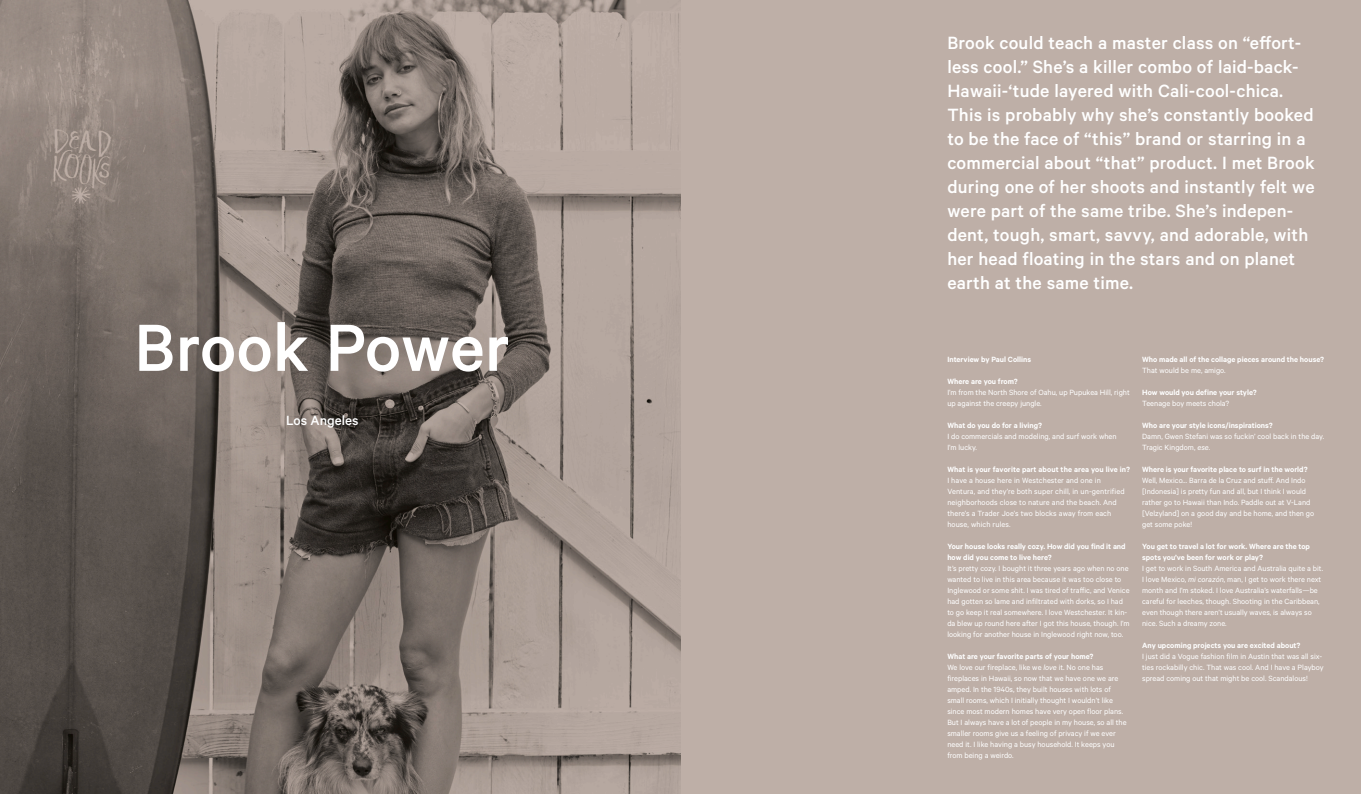
<style>
.page{position:relative;width:1361px;height:794px;background:#fff}
.page>*{position:absolute;margin:0;border:0;box-sizing:border-box;transform-origin:0 0}
.t1{font:500 75px "Calibre";color:#fff}
.t2{font:500 20px/24px "Calibre";letter-spacing:.01em;color:#fff}
.t3{font:500 15px "Calibre";color:#fff}
.t4{font:8.5px/11px "Calibre";color:#fff}
.t5{font:600 8.5px/11px "Calibre";color:#fff}
.s1{font-weight:600}
.s2{font-style:italic}
</style>
<div class="page">
<div style="left:680px;top:0;width:681px;height:794px;background:#beafa7"></div>
<img style="left:0;top:0;width:680px;height:794px">
<h1 class="t1" style="left:134px;top:304px;width:377px">Brook Power</h1>
<h3 class="t3" style="left:286px;top:411px;width:74px">Los Angeles</h3>
<p class="t2" style="left:947px;top:30px;width:369px">Brook could teach a master class on “effort&shy;less cool.” She’s a killer combo of laid-back-Hawaii-‘tude layered with Cali-cool-chica.<br>This is probably why she’s constantly booked to be the face of “this” brand or starring in a commercial about “that” product. I met Brook during one of her shoots and instantly felt we were part of the same tribe. She’s indepen&shy;dent, tough, smart, savvy, and adorable, with her head floating in the stars and on planet earth at the same time.</p>
<p class="t5" style="left:947px;top:354px;width:85px">Interview by Paul Collins</p>
<p class="t5" style="left:947px;top:376px;width:72px">Where are you from?</p>
<p class="t4" style="left:947px;top:386px;width:184px">I’m from the North Shore of Oahu, up Pupukea Hill, right up against the creepy jungle.</p>
<p class="t5" style="left:947px;top:420px;width:96px">What do you do for a living?</p>
<p class="t4" style="left:947px;top:430px;width:171px">I do commercials and modeling, and surf work when<br>I’m lucky.</p>
<p class="t5" style="left:947px;top:464px;width:184px">What is your favorite part about the area you live in?</p>
<p class="t4" style="left:947px;top:474px;width:179px">I have a house here in Westchester and one in Ventura, and they’re both super chill, in un-gentrified neighborhoods close to nature and the beach. And there’s a Trader Joe’s two blocks away from each house, which rules.</p>
<p class="t5" style="left:947px;top:541px;width:180px">Your house looks really cozy. How did you find it and how did you come to live here?</p>
<p class="t4" style="left:947px;top:562px;width:184px">It’s pretty cozy. I bought it three years ago when no one wanted to live in this area because it was too close to Inglewood or some shit. I was tired of traffic, and Venice had gotten so lame and infiltrated with dorks, so I had to go keep it real somewhere. I love Westchester. It kin&shy;da blew up round here after I got this house, though. I’m looking for another house in Inglewood right now, too.</p>
<p class="t4" style="left:947px;top:650px;width:181px"><span class="s1">What are your favorite parts of your home?<br></span>We love our fireplace, like we <span class="s2">love</span> it. No one has fireplaces in Hawaii, so now that we have one we are amped. In the 1940s, they built houses with lots of small rooms, which I initially thought I wouldn’t like since most modern homes have very open floor plans.<br>But I always have a lot of people in my house, so all the smaller rooms give us a feeling of privacy if we ever need it. I like having a busy household. It keeps you from being a weirdo.</p>
<p class="t5" style="left:1142px;top:354px;width:183px">Who made all of the collage pieces around the house?</p>
<p class="t4" style="left:1142px;top:364px;width:85px">That would be me, amigo.</p>
<p class="t5" style="left:1142px;top:387px;width:116px">How would you define your style?</p>
<p class="t4" style="left:1142px;top:397px;width:89px">Teenage boy meets chola?</p>
<p class="t5" style="left:1142px;top:420px;width:132px">Who are your style icons/inspirations?</p>
<p class="t4" style="left:1142px;top:430px;width:184px">Damn, Gwen Stefani was so fuckin’ cool back in the day.<br>Tragic Kingdom, <span class="s2">ese</span>.</p>
<p class="t5" style="left:1142px;top:464px;width:167px">Where is your favorite place to surf in the world?</p>
<p class="t4" style="left:1142px;top:474px;width:174px">Well, Mexico… Barra de la Cruz and stuff. And Indo [Indonesia] is pretty fun and all, but I think I would rather go to Hawaii than Indo. Paddle out at V-Land [Velzyland] on a good day and be home, and then go get some poke!</p>
<p class="t5" style="left:1142px;top:540px;width:169px">You get to travel a lot for work. Where are the top spots you’ve been for work or play?</p>
<p class="t4" style="left:1142px;top:562px;width:183px">I get to work in South America and Australia quite a bit.<br>I love Mexico, <span class="s2">mi corazón</span>, man, I get to work there next month and I’m stoked. I love Australia’s waterfalls—be careful for leeches, though. Shooting in the Caribbean, even though there aren’t usually waves, is always so nice. Such a dreamy zone.</p>
<p class="t5" style="left:1142px;top:639px;width:160px">Any upcoming projects you are excited about?</p>
<p class="t4" style="left:1142px;top:650px;width:183px">I just did a Vogue fashion film in Austin that was all six&shy;ties rockabilly chic. That was cool. And I have a Playboy spread coming out that might be cool. Scandalous!</p>
</div>
